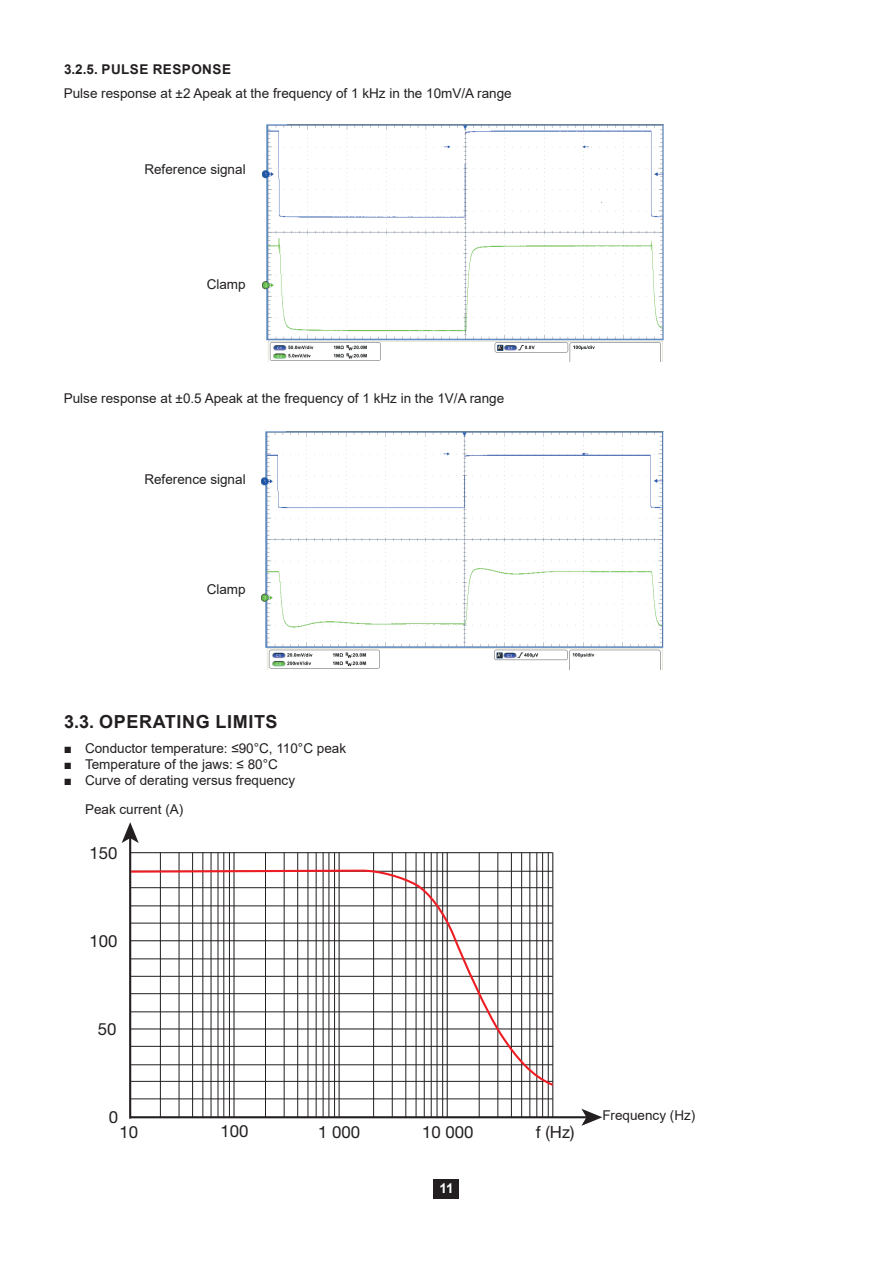
<style>
.page{position:relative;width:893px;height:1263px;background:#fff}
.page>*{position:absolute;margin:0;border:0;box-sizing:border-box;transform-origin:0 0}
.t1{font:700 18px "Arial";letter-spacing:.035em;color:#231f20}
.t2{font:16.8px "Helvetica Neue";color:#231f20}
.t3{font:13.5px/28.2px "Arial";color:#231f20}
.t4{font:700 13.5px "Arial";letter-spacing:.035em;color:#231f20}
.t5{font:700 13.5px "Arial";color:#fff}
</style>
<div class="page">
<div style="left:434px;top:1179px;width:25px;height:19px;background:#231f20"></div>
<img style="left:262px;top:124px;width:401px;height:237px">
<img style="left:262px;top:432px;width:401px;height:237px">
<hr style="left:130px;top:1116px;width:457px;height:2px;background:#231f20">
<svg style="left:581px;top:1109px;width:21px;height:17px"></svg>
<hr style="left:130px;top:852px;width:423px;height:1px;background:#231f20">
<hr style="left:130px;top:1098px;width:423px;height:1px;background:#231f20">
<hr style="left:129px;top:837px;width:2px;height:281px;background:#231f20">
<svg style="left:122px;top:822px;width:17px;height:21px"></svg>
<hr style="left:160px;top:852px;width:1px;height:265px;background:#231f20">
<hr style="left:179px;top:852px;width:1px;height:265px;background:#231f20">
<hr style="left:192px;top:852px;width:1px;height:265px;background:#231f20">
<hr style="left:203px;top:852px;width:1px;height:265px;background:#231f20">
<hr style="left:211px;top:852px;width:1px;height:265px;background:#231f20">
<hr style="left:218px;top:852px;width:1px;height:265px;background:#231f20">
<hr style="left:233px;top:852px;width:2px;height:265px;background:#231f20">
<hr style="left:229px;top:852px;width:1px;height:265px;background:#231f20">
<hr style="left:224px;top:852px;width:1px;height:265px;background:#231f20">
<hr style="left:265px;top:852px;width:1px;height:265px;background:#231f20">
<hr style="left:284px;top:852px;width:1px;height:265px;background:#231f20">
<hr style="left:297px;top:852px;width:1px;height:265px;background:#231f20">
<hr style="left:308px;top:852px;width:1px;height:265px;background:#231f20">
<hr style="left:316px;top:852px;width:1px;height:265px;background:#231f20">
<hr style="left:323px;top:852px;width:1px;height:265px;background:#231f20">
<hr style="left:339px;top:852px;width:1px;height:265px;background:#231f20">
<hr style="left:334px;top:852px;width:1px;height:265px;background:#231f20">
<hr style="left:329px;top:852px;width:1px;height:265px;background:#231f20">
<hr style="left:373px;top:852px;width:1px;height:265px;background:#231f20">
<hr style="left:392px;top:852px;width:1px;height:265px;background:#231f20">
<hr style="left:406px;top:852px;width:1px;height:265px;background:#231f20">
<hr style="left:416px;top:852px;width:1px;height:265px;background:#231f20">
<hr style="left:424px;top:852px;width:1px;height:265px;background:#231f20">
<hr style="left:431px;top:852px;width:1px;height:265px;background:#231f20">
<hr style="left:447px;top:852px;width:1px;height:265px;background:#231f20">
<hr style="left:442px;top:852px;width:1px;height:265px;background:#231f20">
<hr style="left:437px;top:852px;width:1px;height:265px;background:#231f20">
<hr style="left:479px;top:852px;width:1px;height:265px;background:#231f20">
<hr style="left:498px;top:852px;width:1px;height:265px;background:#231f20">
<hr style="left:511px;top:852px;width:1px;height:265px;background:#231f20">
<hr style="left:521px;top:852px;width:1px;height:265px;background:#231f20">
<hr style="left:530px;top:852px;width:1px;height:265px;background:#231f20">
<hr style="left:537px;top:852px;width:1px;height:265px;background:#231f20">
<hr style="left:552px;top:852px;width:1px;height:265px;background:#231f20">
<hr style="left:548px;top:852px;width:1px;height:265px;background:#231f20">
<hr style="left:542px;top:852px;width:1px;height:265px;background:#231f20">
<svg style="left:129px;top:868px;width:425px;height:219px"></svg>
<p class="t4" style="left:64px;top:59px;width:168px">3.2.5. PULSE RESPONSE</p>
<p class="t3" style="left:64px;top:79px;width:449px">Pulse response at ±2 Apeak at the frequency of 1 kHz in the 10mV/A range</p>
<p class="t3" style="left:144px;top:155px;width:103px">Reference signal</p>
<p class="t3" style="left:207px;top:270px;width:41px">Clamp</p>
<p class="t3" style="left:64px;top:384px;width:442px">Pulse response at ±0.5 Apeak at the frequency of 1 kHz in the 1V/A range</p>
<p class="t3" style="left:144px;top:465px;width:103px">Reference signal</p>
<p class="t3" style="left:207px;top:575px;width:41px">Clamp</p>
<h1 class="t1" style="left:64px;top:709px;width:215px">3.3. OPERATING LIMITS</h1>
<p class="t3" style="left:64px;top:734px;width:284px">■ Conductor temperature: ≤90°C, 110°C peak</p>
<p class="t3" style="left:64px;top:750px;width:216px">■ Temperature of the jaws: ≤ 80°C</p>
<p class="t3" style="left:85px;top:766px;width:212px;text-indent:-21px">■ Curve of derating versus frequency<br>Peak current (A)</p>
<p class="t2" style="left:89px;top:843px;width:30px">150</p>
<p class="t2" style="left:89px;top:930px;width:30px">100</p>
<p class="t2" style="left:98px;top:1019px;width:20px">50</p>
<p class="t2" style="left:109px;top:1107px;width:11px">0</p>
<p class="t2" style="left:119px;top:1121px;width:20px">10</p>
<p class="t2" style="left:220px;top:1121px;width:30px">100</p>
<p class="t2" style="left:318px;top:1121px;width:44px">1 000</p>
<p class="t2" style="left:422px;top:1122px;width:53px">10 000</p>
<p class="t2" style="left:536px;top:1122px;width:40px">f (Hz)</p>
<p class="t5" style="left:439px;top:1179px;width:16px">11</p>
<p class="t3" style="left:602px;top:1101px;width:95px">Frequency (Hz)</p>
</div>
